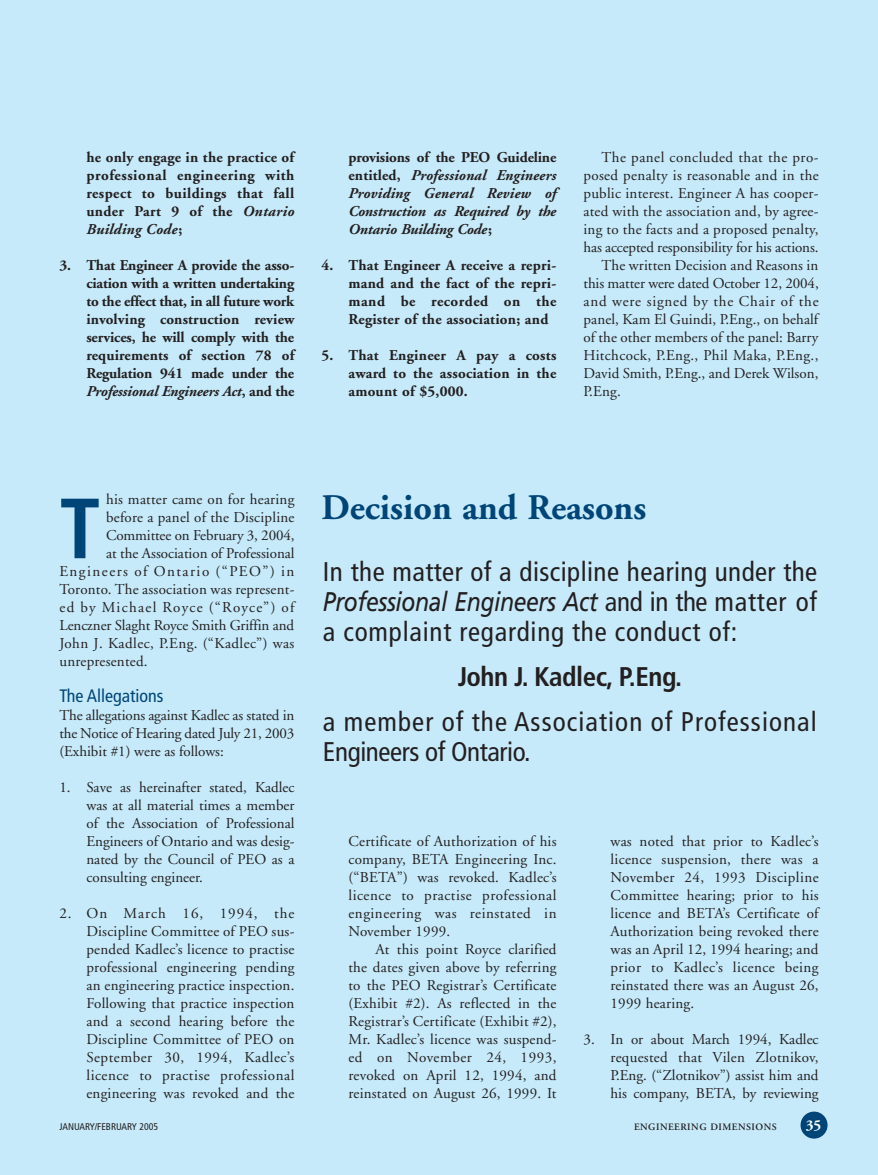
<style>
.page{position:relative;width:878px;height:1175px;background:#fff}
.page>*{position:absolute;margin:0;border:0;box-sizing:border-box;transform-origin:0 0}
.t1{font:700 condensed 85.2px "Frutiger";color:#004577}
.t2{font:700 36px "Adobe Garamond";color:#004577}
.t3{font:condensed 27px/30px "Frutiger";letter-spacing:.03em;color:#231f20;text-align:justify}
.t4{font:700 condensed 27px "Frutiger";letter-spacing:-.015em;color:#231f20}
.t5{font:condensed 18px "Frutiger";color:#004577}
.t6{font:15px/18px "Adobe Garamond";letter-spacing:.015em;color:#231f20;text-align:justify}
.t7{font:700 15px/18px "Adobe Garamond";letter-spacing:.015em;color:#231f20;text-align:justify}
.t8{font:italic 700 15px/18px "Adobe Garamond";letter-spacing:-.01em;color:#231f20;text-align:justify}
.t9{font:15px "Adobe Garamond";letter-spacing:-.005em;color:#231f20}
.t10{font:15px "Adobe Garamond";letter-spacing:-.01em;color:#231f20}
.t11{font:15px "Adobe Garamond";letter-spacing:.055em;color:#231f20}
.t12{font:15px "Adobe Garamond";letter-spacing:.1em;color:#231f20}
.t13{font:15px "Adobe Garamond";letter-spacing:.085em;color:#231f20}
.t14{font:700 15px "Adobe Garamond";color:#fff}
.t15{font:600 9.75px "Adobe Garamond";letter-spacing:.05em;color:#231f20}
.t16{font:condensed 9.75px "Frutiger";color:#231f20}
.s1{font-style:italic}
.s2{font-style:normal}
.s3{font-style:italic;font-stretch:normal}
</style>
<div class="page">
<div style="left:0;top:0;width:878px;height:1174px;background:#c6eafa"></div>
<div style="left:800px;top:1111px;width:27px;height:27px;background:#004577;border-radius:50%"></div>
<p class="t7" style="left:86px;top:150px;width:209px">he only engage in the practice of professional engineering with respect to buildings that fall under Part 9 of the <span class="s1">Ontario Building Code</span>;</p>
<p class="t7" style="left:86px;top:258px;width:209px;text-indent:-27px">3. That Engineer A provide the asso&shy;ciation with a written undertaking to the effect that, in all future work involving construction review services, he will comply with the requirements of section 78 of Regulation 941 made under the <span class="s1">Professional Engineers Act</span>, and the</p>
<p class="t8" style="left:348px;top:150px;width:209px"><span class="s2">provisions of the PEO Guideline entitled,</span> Professional Engineers Providing General Review of Construction as Required by the Ontario Building Code<span class="s2">;</span></p>
<p class="t7" style="left:348px;top:258px;width:209px;text-indent:-27px">4. That Engineer A receive a repri&shy;mand and the fact of the repri&shy;mand be recorded on the Register of the association; and</p>
<p class="t7" style="left:348px;top:348px;width:209px;text-indent:-27px">5. That Engineer A pay a costs award to the association in the amount of $5,000.</p>
<p class="t6" style="left:601px;top:150px;width:218px">The panel concluded that the pro-</p>
<p class="t6" style="left:583px;top:168px;width:237px">posed penalty is reasonable and in the</p>
<p class="t6" style="left:583px;top:186px;width:236px">public interest. Engineer A has cooper-</p>
<p class="t6" style="left:583px;top:204px;width:236px">ated with the association and, by agree-</p>
<p class="t6" style="left:583px;top:222px;width:236px">ing to the facts and a proposed penalty,</p>
<p class="t10" style="left:583px;top:241px;width:236px">has accepted responsibility for his actions.</p>
<p class="t6" style="left:601px;top:258px;width:218px">The written Decision and Reasons in</p>
<p class="t9" style="left:583px;top:277px;width:237px">this matter were dated October 12, 2004,</p>
<p class="t11" style="left:583px;top:295px;width:237px">and were signed by the Chair of the</p>
<p class="t6" style="left:583px;top:312px;width:236px">panel, Kam El Guindi, P.Eng., on behalf</p>
<p class="t6" style="left:583px;top:330px;width:236px">of the other members of the panel: Barry</p>
<p class="t6" style="left:583px;top:348px;width:236px">Hitchcock, P.Eng., Phil Maka, P.Eng.,</p>
<p class="t6" style="left:583px;top:366px;width:236px">David Smith, P.Eng., and Derek Wilson,</p>
<p class="t6" style="left:583px;top:384px;width:39px">P.Eng.</p>
<h1 class="t1" style="left:59px;top:494px;width:43px">T</h1>
<p class="t6" style="left:106px;top:492px;width:190px">his matter came on for hearing</p>
<p class="t6" style="left:106px;top:510px;width:190px">before a panel of the Discipline</p>
<p class="t10" style="left:106px;top:529px;width:190px">Committee on February 3, 2004,</p>
<p class="t6" style="left:106px;top:546px;width:190px">at the Association of Professional</p>
<p class="t12" style="left:59px;top:565px;width:236px">Engineers of Ontario (“PEO”) in</p>
<p class="t6" style="left:59px;top:582px;width:236px">Toronto. The association was represent-</p>
<p class="t13" style="left:59px;top:601px;width:236px">ed by Michael Royce (“Royce”) of</p>
<p class="t9" style="left:59px;top:619px;width:236px">Lenczner Slaght Royce Smith Griffin and</p>
<p class="t6" style="left:59px;top:636px;width:236px">John J. Kadlec, P.Eng. (“Kadlec”) was</p>
<p class="t6" style="left:59px;top:654px;width:90px">unrepresented.</p>
<p class="t5" style="left:59px;top:688px;width:105px">The Allegations</p>
<p class="t6" style="left:59px;top:708px;width:236px">The allegations against Kadlec as stated in the Notice of Hearing dated July 21, 2003 (Exhibit #1) were as follows:</p>
<p class="t6" style="left:86px;top:780px;width:209px;text-indent:-27px">1. Save as hereinafter stated, Kadlec was at all material times a member of the Association of Professional Engineers of Ontario and was desig&shy;nated by the Council of PEO as a consulting engineer.</p>
<p class="t6" style="left:86px;top:906px;width:209px;text-indent:-27px">2. On March 16, 1994, the Discipline Committee of PEO sus&shy;pended Kadlec’s licence to practise professional engineering pending an engineering practice inspection.<br>Following that practice inspection and a second hearing before the Discipline Committee of PEO on September 30, 1994, Kadlec’s licence to practise professional engineering was revoked and the</p>
<h2 class="t2" style="left:321px;top:493px;width:326px">Decision and Reasons</h2>
<h3 class="t3" style="left:323px;top:558px;width:496px">In the matter of a discipline hearing under the <span class="s3">Professional Engineers Act</span> and in the matter of a complaint regarding the conduct of:</h3>
<h3 class="t4" style="left:458px;top:665px;width:226px">John J. Kadlec, P.Eng.</h3>
<h3 class="t3" style="left:323px;top:708px;width:495px">a member of the Association of Professional<br>Engineers of Ontario.</h3>
<p class="t6" style="left:348px;top:834px;width:209px">Certificate of Authorization of his company, BETA Engineering Inc. (“BETA”) was revoked. Kadlec’s licence to practise professional engineering was reinstated in November 1999.</p>
<p class="t6" style="left:348px;top:942px;width:209px;text-indent:27px">At this point Royce clarified the dates given above by referring to the PEO Registrar’s Certificate (Exhibit #2). As reflected in the Registrar’s Certificate (Exhibit #2), Mr. Kadlec’s licence was suspend&shy;ed on November 24, 1993, revoked on April 12, 1994, and reinstated on August 26, 1999. It</p>
<p class="t6" style="left:610px;top:834px;width:209px">was noted that prior to Kadlec’s licence suspension, there was a November 24, 1993 Discipline Committee hearing; prior to his licence and BETA’s Certificate of Authorization being revoked there was an April 12, 1994 hearing; and prior to Kadlec’s licence being reinstated there was an August 26, 1999 hearing.</p>
<p class="t6" style="left:610px;top:1032px;width:209px;text-indent:-27px">3. In or about March 1994, Kadlec requested that Vilen Zlotnikov, P.Eng. (“Zlotnikov”) assist him and his company, BETA, by reviewing</p>
<p class="t16" style="left:59px;top:1122px;width:100px">JANUARY/FEBRUARY 2005</p>
<p class="t15" style="left:634px;top:1122px;width:144px">ENGINEERING DIMENSIONS</p>
<p class="t14" style="left:805px;top:1118px;width:17px">35</p>
</div>
